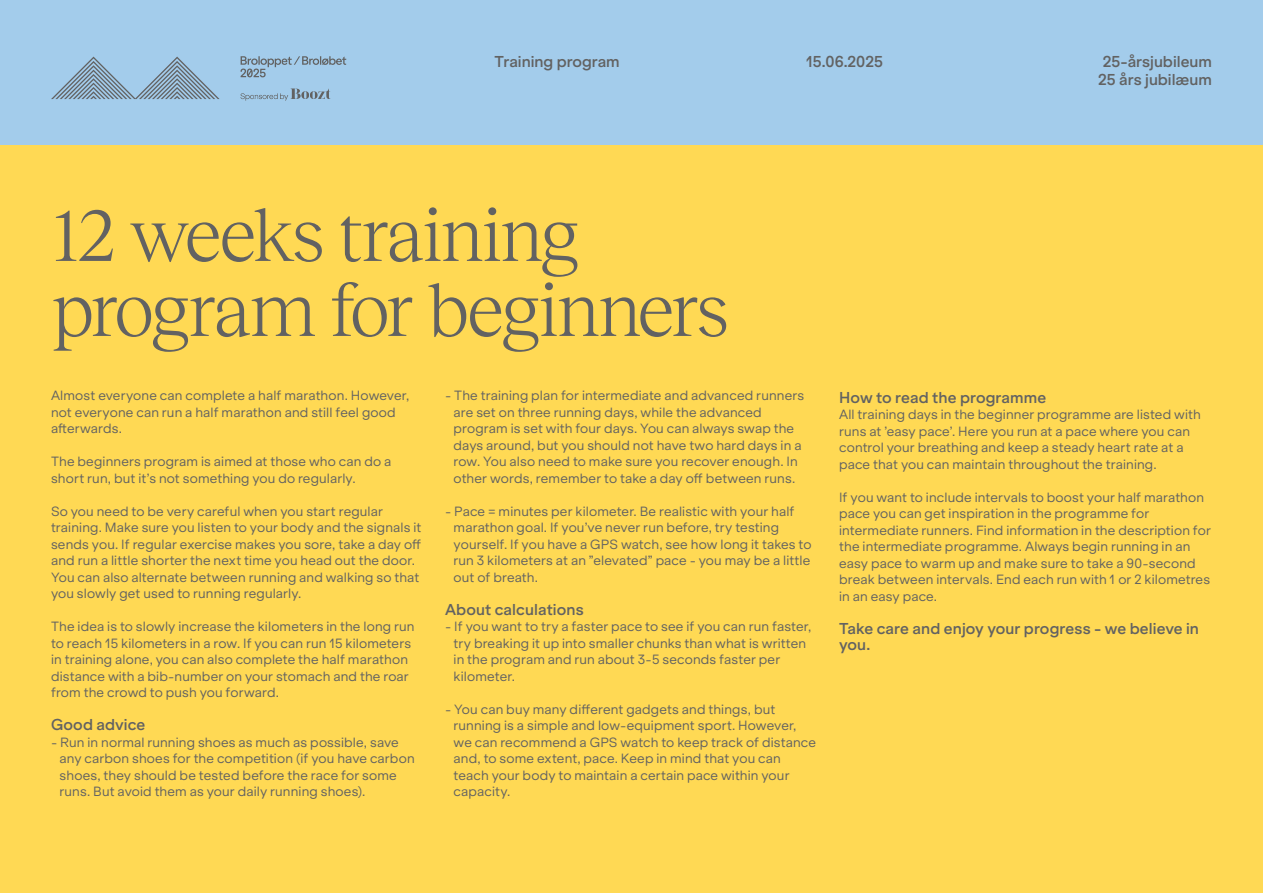
<style>
.page{position:relative;width:1263px;height:893px;background:#fff}
.page>*{position:absolute;margin:0;border:0;box-sizing:border-box;transform-origin:0 0}
.t1{font:75px/75px "Reckless Neue";letter-spacing:-.045em;color:#626262}
.t2{font:600 15px/16.5px "ES Klarheit Grotesk";color:#626262}
.t3{font:12.75px/16.5px "ES Klarheit Grotesk";letter-spacing:.01em;color:#626262}
</style>
<div class="page">
<div style="left:0;top:122px;width:1263px;height:771px;background:#ffd954"></div>
<div style="left:0;top:0;width:1263px;height:145px;background:#a3cceb"></div>
<svg style="left:51px;top:57px;width:169px;height:42px"></svg>
<svg style="left:240px;top:88px;width:90px;height:12px"></svg>
<svg style="left:240px;top:56px;width:106px;height:21px"></svg>
<p class="t2" style="left:495px;top:51px;width:127px">Training program</p>
<p class="t2" style="left:806px;top:51px;width:78px">15.06.2025</p>
<p class="t2" style="left:1098px;top:51px;width:115px;line-height:18px;text-align:center">25-årsjubileum<br>25 års jubilæum</p>
<h1 class="t1" style="left:51px;top:193px;width:680px">12 weeks training program for beginners</h1>
<p class="t3" style="left:51px;top:386px;width:360px">Almost everyone can complete a half marathon. However, not everyone can run a half marathon and still feel good afterwards.</p>
<p class="t3" style="left:51px;top:452px;width:342px">The beginners program is aimed at those who can do a short run, but it’s not something you do regularly.</p>
<p class="t3" style="left:51px;top:502px;width:372px">So you need to be very careful when you start regular training. Make sure you listen to your body and the signals it sends you. If regular exercise makes you sore, take a day off and run a little shorter the next time you head out the door.<br>You can also alternate between running and walking so that you slowly get used to running regularly.</p>
<p class="t3" style="left:51px;top:617px;width:365px">The idea is to slowly increase the kilometers in the long run to reach 15 kilometers in a row. If you can run 15 kilometers in training alone, you can also complete the half marathon distance with a bib-number on your stomach and the roar from the crowd to push you forward.</p>
<p class="t2" style="left:51px;top:715px;width:96px">Good advice</p>
<p class="t3" style="left:60px;top:733px;width:357px;text-indent:-9px">- Run in normal running shoes as much as possible, save any carbon shoes for the competition (if you have carbon shoes, they should be tested before the race for some runs. But avoid them as your daily running shoes).</p>
<p class="t3" style="left:454px;top:386px;width:352px;text-indent:-9px">- The training plan for intermediate and advanced runners are set on three running days, while the advanced program is set with four days. You can always swap the days around, but you should not have two hard days in a row. You also need to make sure you recover enough. In other words, remember to take a day off between runs.</p>
<p class="t3" style="left:454px;top:502px;width:359px;text-indent:-9px">- Pace = minutes per kilometer. Be realistic with your half marathon goal. If you’ve never run before, try testing yourself. If you have a GPS watch, see how long it takes to run 3 kilometers at an ”elevated” pace - you may be a little out of breath.</p>
<p class="t2" style="left:445px;top:600px;width:140px">About calculations</p>
<p class="t3" style="left:454px;top:617px;width:359px;text-indent:-9px">- If you want to try a faster pace to see if you can run faster, try breaking it up into smaller chunks than what is written in the program and run about 3-5 seconds faster per kilometer.</p>
<p class="t3" style="left:454px;top:700px;width:364px;text-indent:-9px">- You can buy many different gadgets and things, but running is a simple and low-equipment sport. However, we can recommend a GPS watch to keep track of distance and, to some extent, pace. Keep in mind that you can teach your body to maintain a certain pace within your capacity.</p>
<p class="t2" style="left:839px;top:387px;width:209px">How to read the programme</p>
<p class="t3" style="left:839px;top:405px;width:363px">All training days in the beginner programme are listed with runs at ’easy pace’. Here you run at a pace where you can control your breathing and keep a steady heart rate at a pace that you can maintain throughout the training.</p>
<p class="t3" style="left:839px;top:487px;width:373px">If you want to include intervals to boost your half marathon pace you can get inspiration in the programme for intermediate runners. Find information in the description for the intermediate programme. Always begin running in an easy pace to warm up and make sure to take a 90-second break between intervals. End each run with 1 or 2 kilometres in an easy pace.</p>
<p class="t2" style="left:839px;top:618px;width:361px">Take care and enjoy your progress - we believe in you.</p>
</div>
